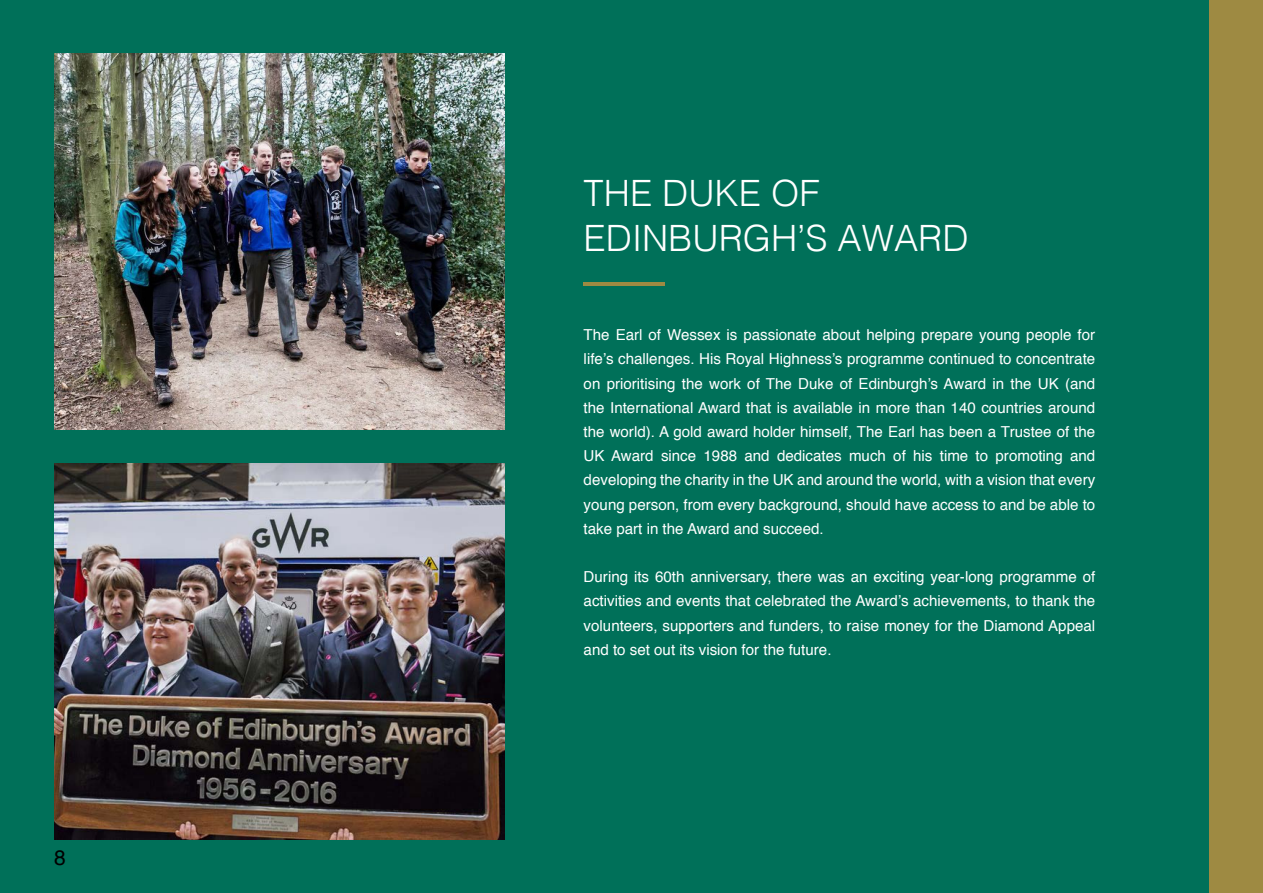
<style>
.page{position:relative;width:1263px;height:893px;background:#9e8a42}
.page>*{position:absolute;margin:0;border:0;box-sizing:border-box;transform-origin:0 0}
.Headline_title{font:300 36.3px/45.3px "Helvetica";color:#fff}
.Contents_pra{font:21px "Helvetica";color:#000}
.Normal_pra{font:15.15px/24.2px "Helvetica";color:#fff;text-align:justify}
</style>
<div class="page">
<div style="left:0;top:0;width:1209px;height:893px;background:#007059"></div>
<hr style="left:584px;top:282px;width:81px;height:3px;background:#9e8a42">
<img style="left:54px;top:54px;width:451px;height:376px">
<img style="left:54px;top:463px;width:451px;height:376px">
<p class="Contents_pra" style="left:54px;top:842px;width:13px">8</p>
<p class="Headline_title" style="left:584px;top:167px;width:386px">THE DUKE OF<br>EDINBURGH’S AWARD</p>
<p class="Normal_pra" style="left:584px;top:323px;width:513px">The Earl of Wessex is passionate about helping prepare young people for life’s challenges. His Royal Highness’s programme continued to concentrate on prioritising the work of The Duke of Edinburgh’s Award in the UK (and the International Award that is available in more than 140 countries around the world). A gold award holder himself, The Earl has been a Trustee of the UK Award since 1988 and dedicates much of his time to promoting and developing the charity in the UK and around the world, with a vision that every young person, from every background, should have access to and be able to take part in the Award and succeed.</p>
<p class="Normal_pra" style="left:584px;top:565px;width:513px">During its 60th anniversary, there was an exciting year-long programme of activities and events that celebrated the Award’s achievements, to thank the volunteers, supporters and funders, to raise money for the Diamond Appeal and to set out its vision for the future.</p>
</div>
